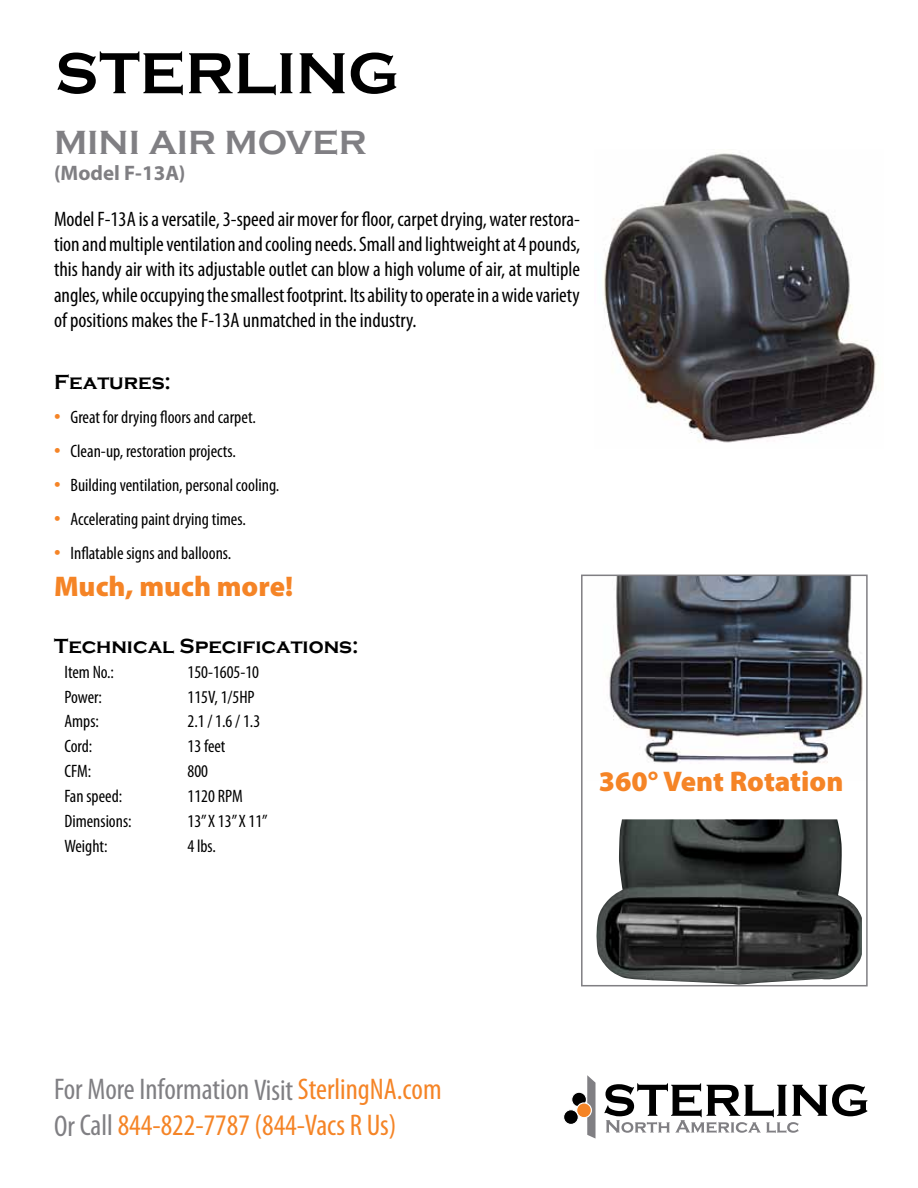
<style>
.page{position:relative;width:918px;height:1188px;background:#fff}
.page>*{position:absolute;margin:0;border:0;box-sizing:border-box;transform-origin:0 0}
.t1{font:700 34.5px "Copperplate Gothic";color:#807f83}
.t2{font:condensed 30px/36px "Myriad Pro";color:#f58426}
.t3{font:900 28.5px "Myriad Pro";color:#f58426}
.t4{font:condensed 21px/25.2px "Myriad Pro";color:#000;text-align:justify}
.t5{font:700 21px "Copperplate Gothic";color:#000}
.t6{font:700 21px "Myriad Pro";color:#807f83}
.t7{font:condensed 18px "Myriad Pro";color:#000}
.s1{font-size:25.5px;color:#f58426}
.s2{color:#807f83}
</style>
<div class="page">
<img style="left:596px;top:819px;width:266px;height:164px">
<img style="left:609px;top:578px;width:254px;height:186px">
<div style="left:581px;top:575px;width:287px;height:411px;border:2px solid #807f83"></div>
<img style="left:603px;top:153px;width:274px;height:290px">
<svg style="left:587px;top:1075px;width:9px;height:64px"></svg>
<div style="left:572px;top:1092px;width:14px;height:15px;background:#000;border-radius:50%"></div>
<div style="left:571px;top:1092px;width:16px;height:16px;border:1px solid #fff;border-radius:50%"></div>
<div style="left:564px;top:1110px;width:14px;height:14px;background:#000;border-radius:50%"></div>
<div style="left:563px;top:1109px;width:16px;height:16px;border:1px solid #fff;border-radius:50%"></div>
<div style="left:577px;top:1103px;width:14px;height:15px;background:#f58426;border-radius:50%"></div>
<div style="left:576px;top:1102px;width:16px;height:16px;border:1px solid #fff;border-radius:50%"></div>
<svg style="left:604px;top:1083px;width:263px;height:50px"></svg>
<svg style="left:57px;top:51px;width:126px;height:44px"></svg>
<svg style="left:189px;top:53px;width:103px;height:42px"></svg>
<svg style="left:300px;top:53px;width:45px;height:40px"></svg>
<svg style="left:351px;top:53px;width:45px;height:41px"></svg>
<h1 class="t1" style="left:54px;top:124px;width:314px">MINI AIR MOVER</h1>
<p class="t6" style="left:54px;top:159px;width:133px">(Model F-13A)</p>
<p class="t4" style="left:54px;top:206px;width:528px">Model F-13A is a versatile, 3-speed air mover for floor, carpet drying, water restora&shy;tion and multiple ventilation and cooling needs. Small and lightweight at 4 pounds, this handy air with its adjustable outlet can blow a high volume of air, at multiple angles, while occupying the smallest footprint. Its ability to operate in a wide variety of positions makes the F-13A unmatched in the industry.</p>
<p class="t5" style="left:54px;top:371px;width:119px">Features:</p>
<p class="t7" style="left:54px;top:406px;width:203px"><span class="s1">•</span> Great for drying floors and carpet.</p>
<p class="t7" style="left:54px;top:440px;width:183px"><span class="s1">•</span> Clean-up, restoration projects.</p>
<p class="t7" style="left:54px;top:474px;width:227px"><span class="s1">•</span> Building ventilation, personal cooling.</p>
<p class="t7" style="left:54px;top:508px;width:193px"><span class="s1">•</span> Accelerating paint drying times.</p>
<p class="t7" style="left:54px;top:542px;width:179px"><span class="s1">•</span> Inflatable signs and balloons.</p>
<h3 class="t3" style="left:54px;top:567px;width:241px">Much, much more!</h3>
<p class="t5" style="left:54px;top:634px;width:306px">Technical Specifications:</p>
<p class="t7" style="left:64px;top:661px;width:51px">Item No.:</p>
<p class="t7" style="left:187px;top:661px;width:73px">150-1605-10</p>
<p class="t7" style="left:64px;top:686px;width:39px">Power:</p>
<p class="t7" style="left:187px;top:686px;width:69px">115V, 1/5HP</p>
<p class="t7" style="left:64px;top:711px;width:36px">Amps:</p>
<p class="t7" style="left:187px;top:711px;width:74px">2.1 / 1.6 / 1.3</p>
<p class="t7" style="left:64px;top:735px;width:29px">Cord:</p>
<p class="t7" style="left:187px;top:735px;width:40px">13 feet</p>
<p class="t7" style="left:64px;top:760px;width:28px">CFM:</p>
<p class="t7" style="left:187px;top:760px;width:22px">800</p>
<p class="t7" style="left:64px;top:785px;width:59px">Fan speed:</p>
<p class="t7" style="left:187px;top:785px;width:57px">1120 RPM</p>
<p class="t7" style="left:64px;top:810px;width:69px">Dimensions:</p>
<p class="t7" style="left:187px;top:810px;width:82px">13” X 13” X 11”</p>
<p class="t7" style="left:64px;top:835px;width:44px">Weight:</p>
<p class="t7" style="left:187px;top:835px;width:30px">4 lbs.</p>
<h3 class="t3" style="left:599px;top:762px;width:246px">360° Vent Rotation</h3>
<h2 class="t2" style="left:54px;top:1070px;width:389px"><span class="s2">For More Information Visit</span> SterlingNA.com<br><span class="s2">Or Call</span> 844-822-7787 (844-Vacs R Us)</h2>
</div>
